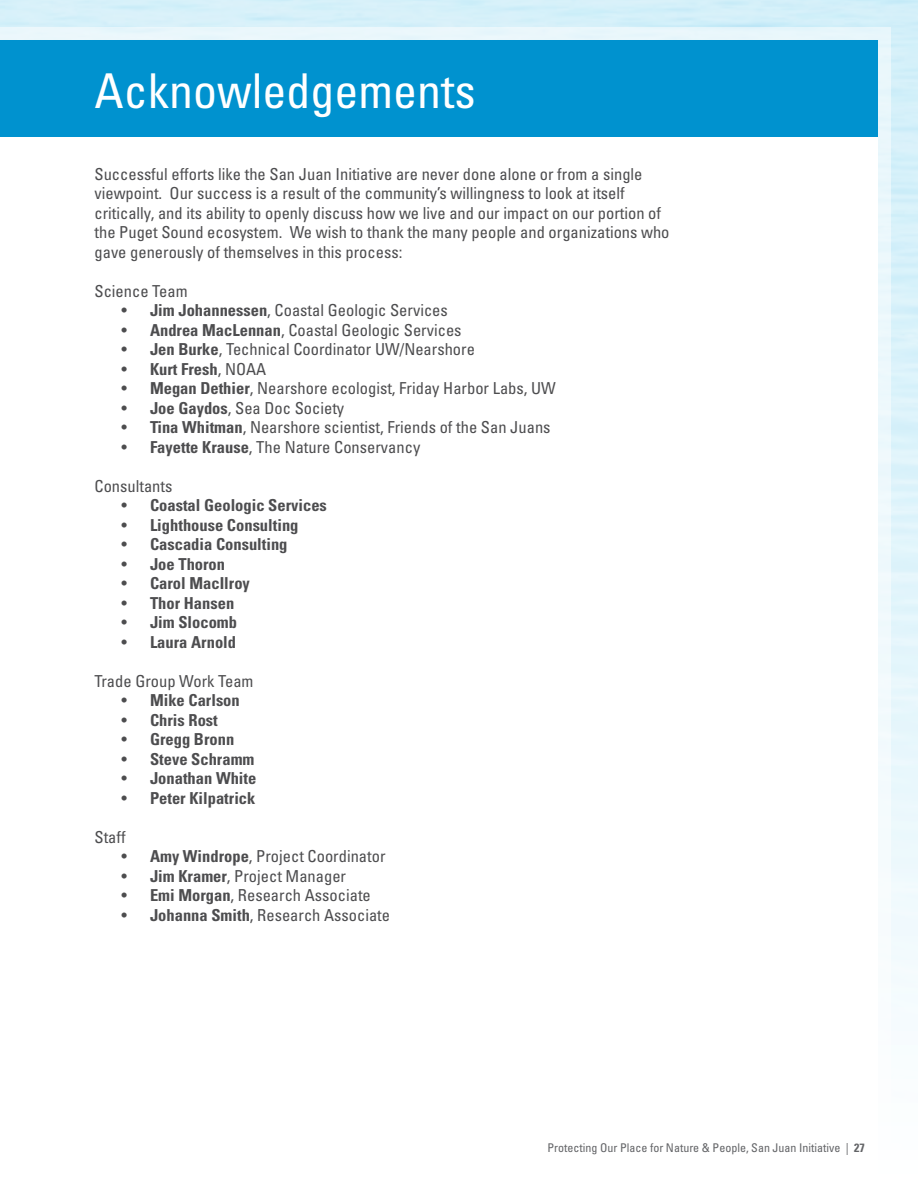
<style>
.page{position:relative;width:918px;height:1188px;background:#fff}
.page>*{position:absolute;margin:0;border:0;box-sizing:border-box;transform-origin:0 0}
.t1{font:condensed 48px "Univers";color:#fff}
.t2{font:condensed 16.5px/19.5px "Univers";color:#4d4d4f}
.t3{font:700 condensed 16.5px "Univers";color:#4d4d4f}
.t4{font:condensed 12px "Univers";color:#636467}
.s1{font-weight:700}
.s2{font-weight:400}
</style>
<div class="page">
<div style="left:0;top:0;width:918px;height:1188px;background:linear-gradient(to bottom,#cdeef8,#fbfdfe)"></div>
<div style="left:0;top:27px;width:891px;height:1161px;background:linear-gradient(to bottom,#e6f6fb,#fcfefe)"></div>
<div style="left:0;top:40px;width:878px;height:1148px;background:#fff"></div>
<div style="left:0;top:40px;width:878px;height:97px;background:#0092cf"></div>
<h1 class="t1" style="left:94px;top:60px;width:383px">Acknowledgements</h1>
<p class="t2" style="left:94px;top:164px;width:577px">Successful efforts like the San Juan Initiative are never done alone or from a single viewpoint. Our success is a result of the community’s willingness to look at itself critically, and its ability to openly discuss how we live and our impact on our portion of the Puget Sound ecosystem. We wish to thank the many people and organizations who gave generously of themselves in this process:</p>
<p class="t2" style="left:94px;top:281px;width:95px">Science Team</p>
<p class="t2" style="left:121px;top:300px;width:328px">• <span class="s1">Jim Johannessen</span>, Coastal Geologic Services</p>
<p class="t2" style="left:121px;top:320px;width:342px">• <span class="s1">Andrea MacLennan</span>, Coastal Geologic Services</p>
<p class="t2" style="left:121px;top:339px;width:355px">• <span class="s1">Jen Burke</span>, Technical Coordinator UW/Nearshore</p>
<p class="t3" style="left:121px;top:359px;width:146px"><span class="s2">•</span> Kurt Fresh<span class="s2">, NOAA</span></p>
<p class="t2" style="left:121px;top:378px;width:436px">• <span class="s1">Megan Dethier</span>, Nearshore ecologist, Friday Harbor Labs, UW</p>
<p class="t2" style="left:121px;top:398px;width:224px">• <span class="s1">Joe Gaydos</span>, Sea Doc Society</p>
<p class="t2" style="left:121px;top:417px;width:431px">• <span class="s1">Tina Whitman</span>, Nearshore scientist, Friends of the San Juans</p>
<p class="t2" style="left:121px;top:437px;width:300px">• <span class="s1">Fayette Krause</span>, The Nature Conservancy</p>
<p class="t2" style="left:94px;top:476px;width:79px">Consultants</p>
<p class="t3" style="left:121px;top:495px;width:207px"><span class="s2">•</span> Coastal Geologic Services</p>
<p class="t3" style="left:121px;top:515px;width:179px"><span class="s2">•</span> Lighthouse Consulting</p>
<p class="t3" style="left:121px;top:534px;width:168px"><span class="s2">•</span> Cascadia Consulting</p>
<p class="t3" style="left:121px;top:554px;width:105px"><span class="s2">•</span> Joe Thoron</p>
<p class="t3" style="left:121px;top:573px;width:130px"><span class="s2">•</span> Carol MacIlroy</p>
<p class="t3" style="left:121px;top:593px;width:114px"><span class="s2">•</span> Thor Hansen</p>
<p class="t3" style="left:121px;top:612px;width:117px"><span class="s2">•</span> Jim Slocomb</p>
<p class="t3" style="left:121px;top:632px;width:116px"><span class="s2">•</span> Laura Arnold</p>
<p class="t2" style="left:94px;top:671px;width:161px">Trade Group Work Team</p>
<p class="t3" style="left:121px;top:690px;width:120px"><span class="s2">•</span> Mike Carlson</p>
<p class="t3" style="left:121px;top:710px;width:98px"><span class="s2">•</span> Chris Rost</p>
<p class="t3" style="left:121px;top:729px;width:114px"><span class="s2">•</span> Gregg Bronn</p>
<p class="t3" style="left:121px;top:749px;width:135px"><span class="s2">•</span> Steve Schramm</p>
<p class="t3" style="left:121px;top:768px;width:136px"><span class="s2">•</span> Jonathan White</p>
<p class="t3" style="left:121px;top:788px;width:135px"><span class="s2">•</span> Peter Kilpatrick</p>
<p class="t2" style="left:94px;top:827px;width:33px">Staff</p>
<p class="t2" style="left:121px;top:846px;width:266px">• <span class="s1">Amy Windrope</span>, Project Coordinator</p>
<p class="t2" style="left:121px;top:866px;width:226px">• <span class="s1">Jim Kramer</span>, Project Manager</p>
<p class="t2" style="left:121px;top:885px;width:251px">• <span class="s1">Emi Morgan</span>, Research Associate</p>
<p class="t2" style="left:121px;top:905px;width:270px">• <span class="s1">Johanna Smith</span>, Research Associate</p>
<p class="t4" style="left:547px;top:1140px;width:319px">Protecting Our Place for Nature &amp; People, San Juan Initiative | <span class="s1">27</span></p>
</div>
